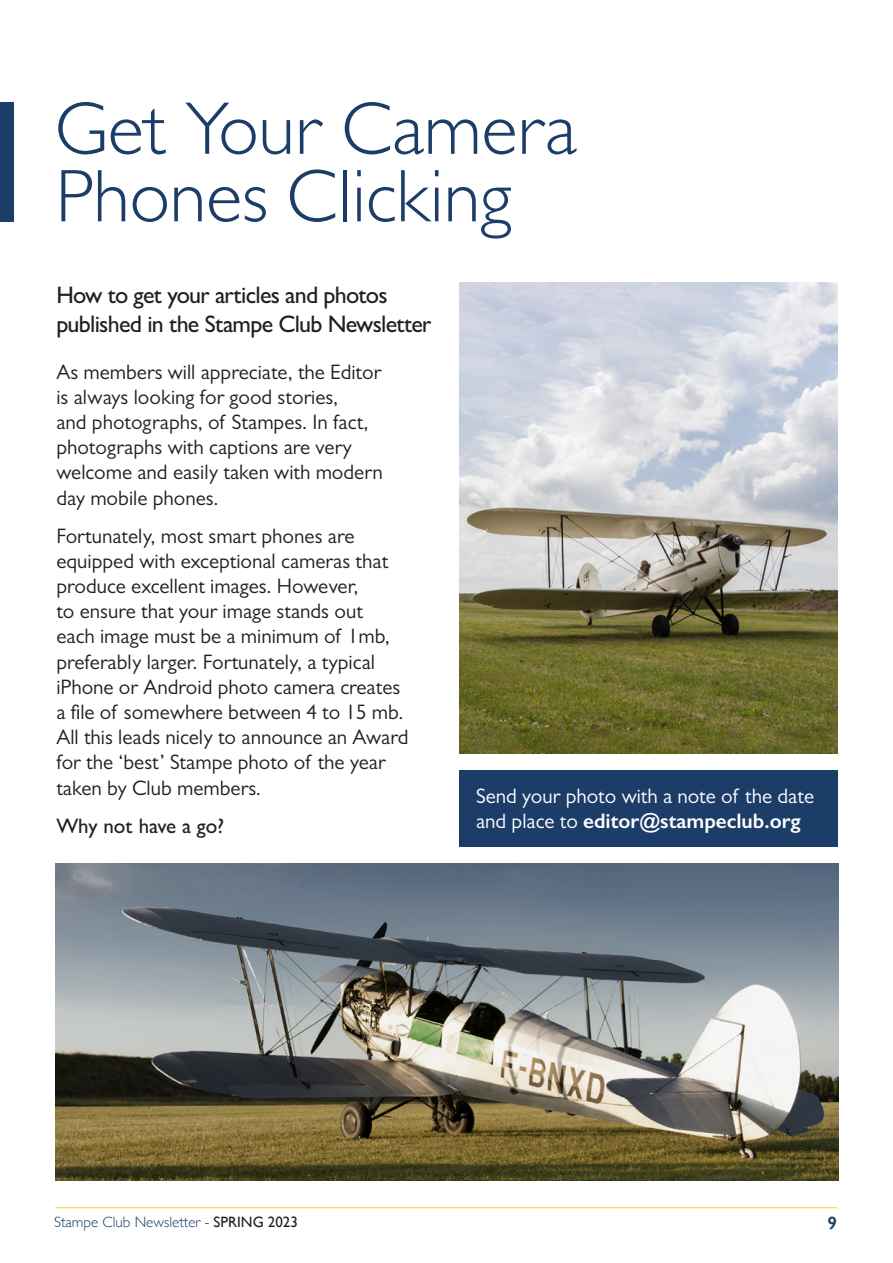
<style>
.page{position:relative;width:893px;height:1263px;background:#fff}
.page>*{position:absolute;margin:0;border:0;box-sizing:border-box;transform-origin:0 0}
.t1{font:300 75px/67.5px "Gill Sans MT Pro";color:#1d3d69}
.Body_Intro_2{font:500 24px/28.8px "Gill Sans MT Pro";letter-spacing:-.03em;color:#231f20}
.Body_copy{font:21px/25.2px "Gill Sans MT Pro";color:#231f20}
.Body_copy-2{font:21px/25.2px "Gill Sans MT Pro";color:#fff}
.Body_copy-3{font:500 21px "Gill Sans MT Pro";letter-spacing:-.005em;color:#231f20}
.t2{font:600 18px "Gill Sans";color:#1d3d69}
.t3{font:300 15px "Gill Sans";color:#1d3d69}
.s1{font-family:"Gill Sans";font-weight:600}
.s2{color:#231f20}
.s3{font-weight:400;color:#231f20}
</style>
<div class="page">
<hr style="left:55px;top:1207px;width:782px;height:1px;background:#f7d41f">
<div style="left:0;top:102px;width:14px;height:119px;background:#1d3d69"></div>
<img style="left:459px;top:283px;width:378px;height:470px">
<img style="left:55px;top:864px;width:783px;height:316px">
<div style="left:459px;top:770px;width:379px;height:77px;background:#1d3d69"></div>
<p class="t1" style="left:55px;top:94px;width:523px">Get Your Camera<br>Phones Clicking</p>
<p class="Body_Intro_2" style="left:56px;top:281px;width:377px">How to get your articles and photos published in the Stampe Club Newsletter</p>
<p class="Body_copy" style="left:56px;top:359px;width:328px">As members will appreciate, the Editor is always looking for good stories,<br>and photographs, of Stampes. In fact, photographs with captions are very welcome and easily taken with modern day mobile phones.</p>
<p class="Body_copy" style="left:56px;top:523px;width:354px">Fortunately, most smart phones are equipped with exceptional cameras that produce excellent images. However,<br>to ensure that your image stands out<br>each image must be a minimum of 1mb, preferably larger. Fortunately, a typical iPhone or Android photo camera creates a file of somewhere between 4 to 15 mb.<br>All this leads nicely to announce an Award for the ‘best’ Stampe photo of the year taken by Club members.</p>
<p class="Body_copy-3" style="left:56px;top:813px;width:169px">Why not have a go?</p>
<p class="Body_copy-2" style="left:476px;top:783px;width:340px">Send your photo with a note of the date and place to <span class="s1">editor@stampeclub.org</span></p>
<p class="t3" style="left:54px;top:1211px;width:245px">Stampe Club Newsletter <span class="s2">-</span> <span class="s3">SPRING 2023</span></p>
<p class="t2" style="left:827px;top:1212px;width:11px">9</p>
</div>
